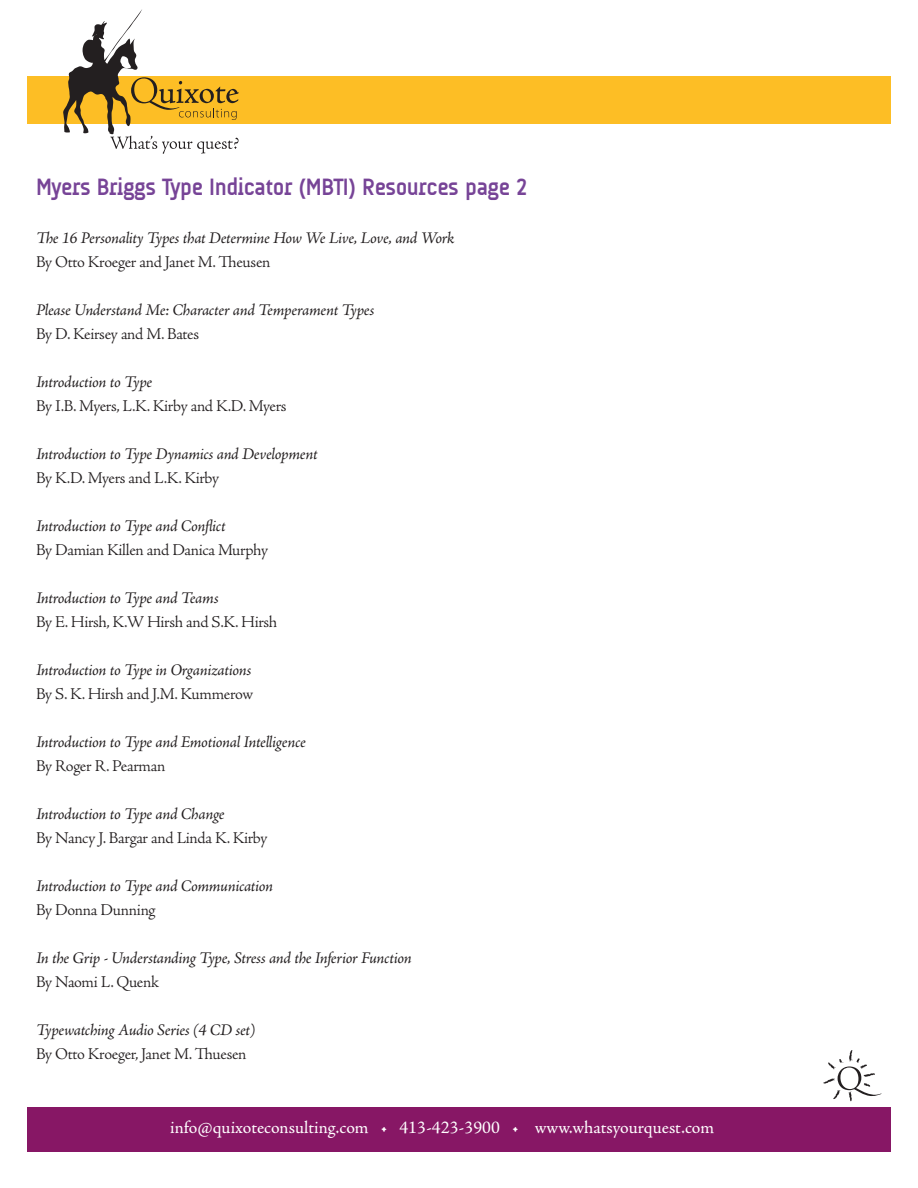
<style>
.page{position:relative;width:918px;height:1188px;background:#fff}
.page>*{position:absolute;margin:0;border:0;box-sizing:border-box;transform-origin:0 0}
.t1{font:700 24px "A Udimat";letter-spacing:-.015em;color:#774497}
.t2{font:18px "Adobe Jenson Pro";color:#fff}
.t3{font:italic 16.5px "Adobe Jenson Pro";letter-spacing:-.02em;color:#231f20}
.t4{font:300 16.5px "Adobe Jenson Pro";letter-spacing:-.02em;color:#231f20}
</style>
<div class="page">
<div style="left:27px;top:76px;width:864px;height:47px;background:#fdbe25"></div>
<svg style="left:63px;top:9px;width:176px;height:145px"></svg>
<div style="left:27px;top:1108px;width:864px;height:44px;background:#871765"></div>
<svg style="left:823px;top:1050px;width:58px;height:51px"></svg>
<h1 class="t1" style="left:36px;top:173px;width:492px">Myers Briggs Type Indicator (MBTI) Resources page 2</h1>
<p class="t3" style="left:36px;top:228px;width:420px">The 16 Personality Types that Determine How We Live, Love, and Work</p>
<p class="t4" style="left:36px;top:252px;width:236px">By Otto Kroeger and Janet M. Theusen</p>
<p class="t3" style="left:36px;top:300px;width:340px">Please Understand Me: Character and Temperament Types</p>
<p class="t4" style="left:36px;top:324px;width:165px">By D. Keirsey and M. Bates</p>
<p class="t3" style="left:36px;top:372px;width:118px">Introduction to Type</p>
<p class="t4" style="left:36px;top:396px;width:252px">By I.B. Myers, L.K. Kirby and K.D. Myers</p>
<p class="t3" style="left:36px;top:444px;width:283px">Introduction to Type Dynamics and Development</p>
<p class="t4" style="left:36px;top:468px;width:185px">By K.D. Myers and L.K. Kirby</p>
<p class="t3" style="left:36px;top:516px;width:191px">Introduction to Type and Conflict</p>
<p class="t4" style="left:36px;top:540px;width:234px">By Damian Killen and Danica Murphy</p>
<p class="t3" style="left:36px;top:588px;width:184px">Introduction to Type and Teams</p>
<p class="t4" style="left:36px;top:612px;width:243px">By E. Hirsh, K.W Hirsh and S.K. Hirsh</p>
<p class="t3" style="left:36px;top:660px;width:217px">Introduction to Type in Organizations</p>
<p class="t4" style="left:36px;top:684px;width:219px">By S. K. Hirsh and J.M. Kummerow</p>
<p class="t3" style="left:36px;top:732px;width:271px">Introduction to Type and Emotional Intelligence</p>
<p class="t4" style="left:36px;top:756px;width:131px">By Roger R. Pearman</p>
<p class="t3" style="left:36px;top:804px;width:190px">Introduction to Type and Change</p>
<p class="t4" style="left:36px;top:828px;width:233px">By Nancy J. Bargar and Linda K. Kirby</p>
<p class="t3" style="left:36px;top:876px;width:239px">Introduction to Type and Communication</p>
<p class="t4" style="left:36px;top:900px;width:121px">By Donna Dunning</p>
<p class="t3" style="left:36px;top:948px;width:377px">In the Grip - Understanding Type, Stress and the Inferior Function</p>
<p class="t4" style="left:36px;top:972px;width:124px">By Naomi L. Quenk</p>
<p class="t3" style="left:36px;top:1020px;width:221px">Typewatching Audio Series (4 CD set)</p>
<p class="t4" style="left:36px;top:1044px;width:212px">By Otto Kroeger, Janet M. Thuesen</p>
<p class="t2" style="left:170px;top:1118px;width:546px">info@quixoteconsulting.com • 413-423-3900 • www.whatsyourquest.com</p>
</div>
